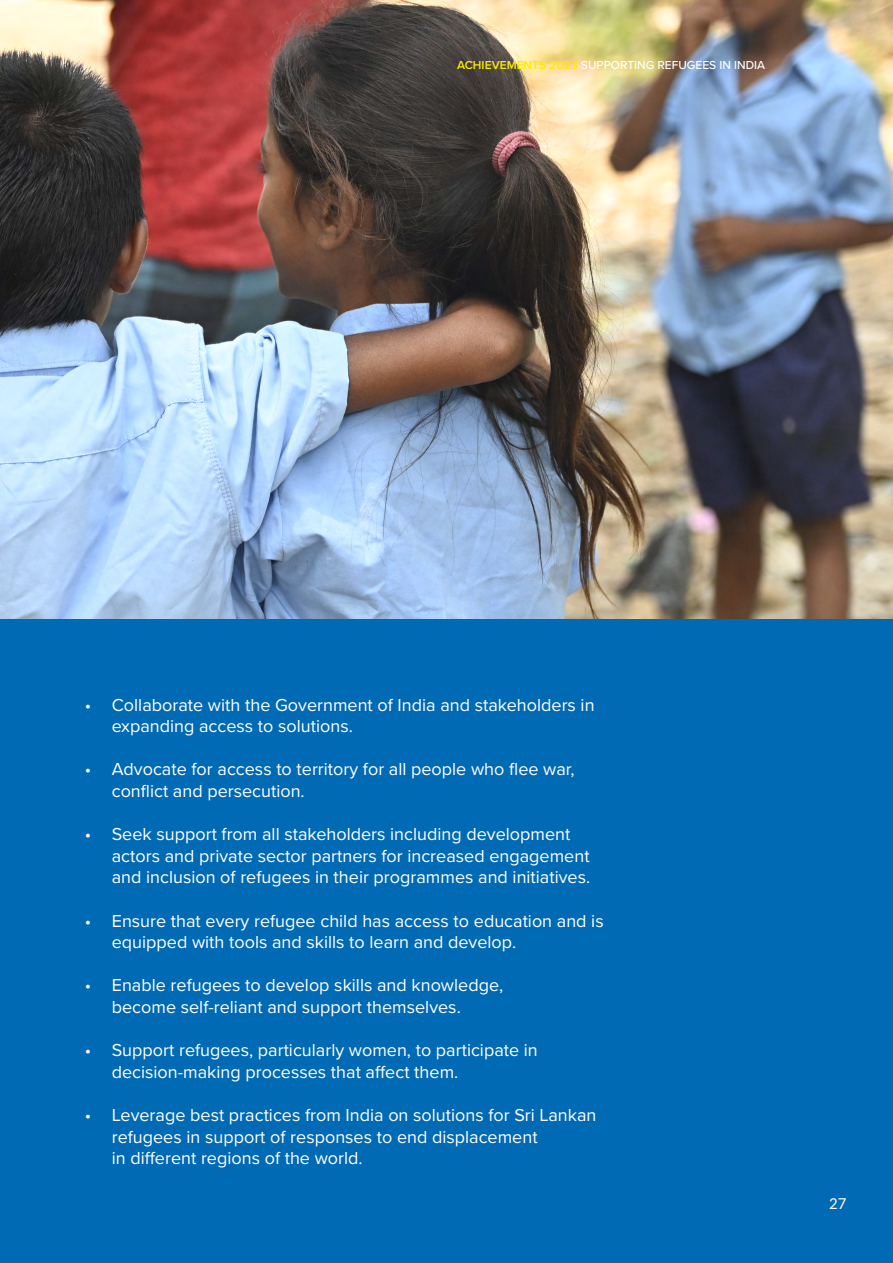
<style>
.page{position:relative;width:893px;height:1263px;background:#fff}
.page>*{position:absolute;margin:0;border:0;box-sizing:border-box;transform-origin:0 0}
.t1{font:18px/21.6px "Proxima Nova";color:#fff}
.t2{font:15px "Lato";color:#fff}
.t3{font:500 12px "Proxima Nova";color:#fff}
.s1{font-weight:600;color:#ffea00}
</style>
<div class="page">
<img style="left:0;top:0;width:893px;height:619px">
<div style="left:0;top:619px;width:893px;height:644px;background:#006ab4"></div>
<p class="t3" style="left:457px;top:56px;width:309px"><span class="s1">ACHIEVEMENTS 2023</span> SUPPORTING REFUGEES IN INDIA</p>
<p class="t1" style="left:112px;top:693px;width:484px;text-indent:-27px">• Collaborate with the Government of India and stakeholders in expanding access to solutions.</p>
<p class="t1" style="left:112px;top:758px;width:464px;text-indent:-27px">• Advocate for access to territory for all people who flee war, conflict and persecution.</p>
<p class="t1" style="left:112px;top:823px;width:480px;text-indent:-27px">• Seek support from all stakeholders including development actors and private sector partners for increased engagement and inclusion of refugees in their programmes and initiatives.</p>
<p class="t1" style="left:112px;top:909px;width:493px;text-indent:-27px">• Ensure that every refugee child has access to education and is equipped with tools and skills to learn and develop.</p>
<p class="t1" style="left:112px;top:974px;width:393px;text-indent:-27px">• Enable refugees to develop skills and knowledge, become self-reliant and support themselves.</p>
<p class="t1" style="left:112px;top:1039px;width:428px;text-indent:-27px">• Support refugees, particularly women, to participate in decision-making processes that affect them.</p>
<p class="t1" style="left:112px;top:1103px;width:486px;text-indent:-27px">• Leverage best practices from India on solutions for Sri Lankan refugees in support of responses to end displacement<br>in different regions of the world.</p>
<p class="t2" style="left:829px;top:1193px;width:19px">27</p>
</div>
